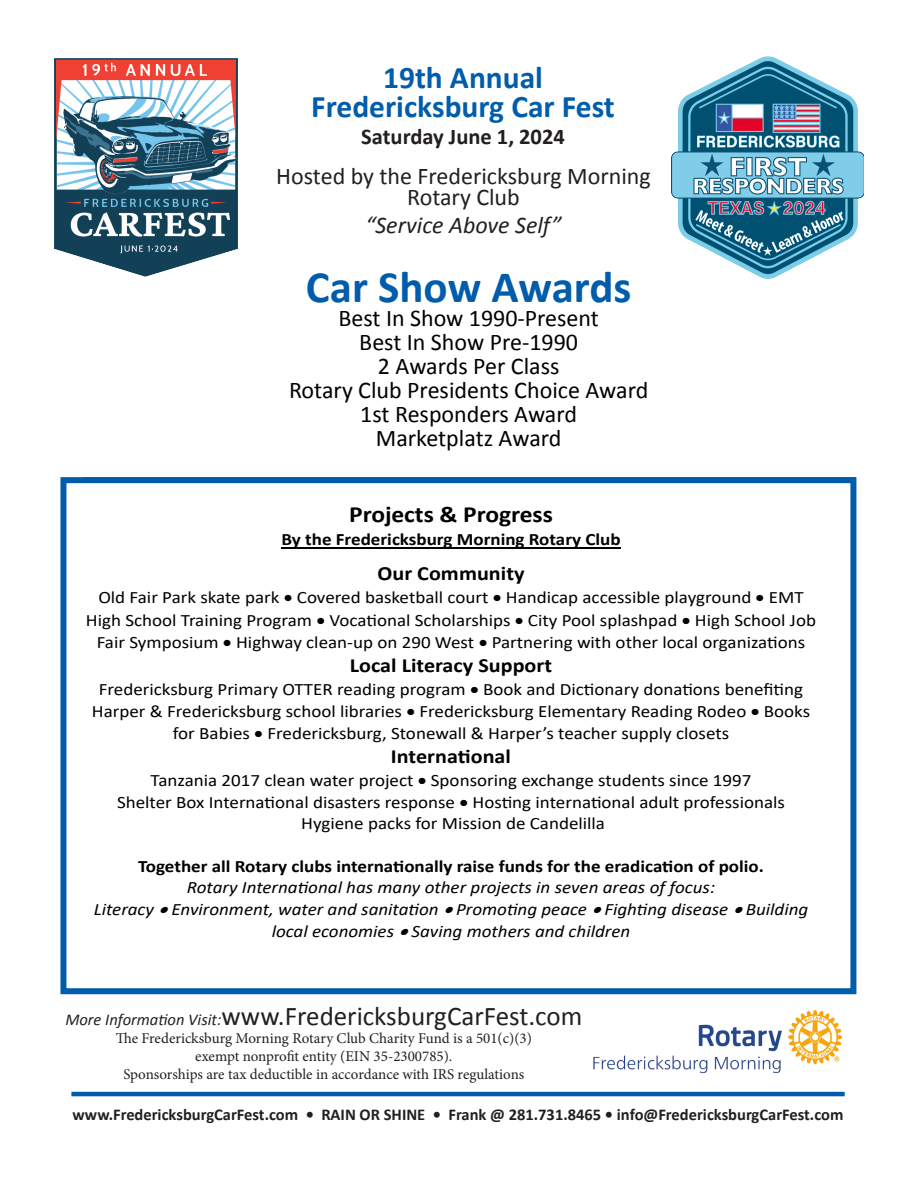
<style>
.page{position:relative;width:918px;height:1188px;background:#fff}
.page>*{position:absolute;margin:0;border:0;box-sizing:border-box;transform-origin:0 0}
.t1{font:700 45px "Calibri";color:#015dab}
.t2{font:700 31.5px/28.5px "Calibri";color:#015dab;text-align:center}
.t3{font:27px "Calibri";color:#231f20}
.t4{font:24px "Calibri";color:#000}
.t5{font:24px/21px "Calibri";color:#231f20;text-align:center}
.t6{font:italic 24px "Calibri";color:#231f20}
.t7{font:700 23.25px "Calibri";color:#000;scale:1.1 1}
.t8{font:700 22.5px "Calibri";color:#231f20}
.t9{font:700 20.1px "Calibri";color:#000;scale:1.1 1}
.t10{font:17.4px/22.2px "Calibri";color:#000;text-align:center;scale:1.1 1}
.t11{font:italic 17.4px/21.8px "Calibri";color:#000;text-align:center;scale:1.1 1}
.t12{font:700 17.4px "Calibri";color:#000;scale:1.1 1}
.t13{font:700 16.5px "Calibri";color:#231f20}
.t14{font:15px "Minion Pro";color:#231f20}
.s1{font-weight:700;font-style:normal}
.s2{font-style:italic;font-size:16.5px}
</style>
<div class="page">
<img style="left:672px;top:56px;width:192px;height:223px">
<hr style="left:281px;top:547px;width:340px;height:1px;background:#000">
<img style="left:54px;top:58px;width:184px;height:218px">
<img style="left:577px;top:1010px;width:268px;height:82px">
<hr style="left:71px;top:1092px;width:774px;height:4px;background:#015dab">
<div style="left:60px;top:477px;width:796px;height:517px;border:6px solid #015dab"></div>
<p class="t2" style="left:311px;top:63px;width:305px">19th Annual<br>Fredericksburg Car Fest</p>
<p class="t8" style="left:361px;top:121px;width:205px">Saturday June 1, 2024</p>
<p class="t5" style="left:276px;top:164px;width:376px">Hosted by the Fredericksburg Morning<br>Rotary Club</p>
<p class="t6" style="left:365px;top:209px;width:198px">“Service Above Self”</p>
<p class="t1" style="left:306px;top:255px;width:327px">Car Show Awards</p>
<p class="t4" style="left:338px;top:301px;width:262px">Best In Show 1990-Present</p>
<p class="t4" style="left:359px;top:325px;width:220px">Best In Show Pre-1990</p>
<p class="t4" style="left:378px;top:349px;width:183px">2 Awards Per Class</p>
<p class="t4" style="left:289px;top:373px;width:361px">Rotary Club Presidents Choice Award</p>
<p class="t4" style="left:360px;top:397px;width:218px">1st Responders Award</p>
<p class="t4" style="left:376px;top:421px;width:187px">Marketplatz Award</p>
<p class="t7" style="left:349px;top:498px;width:187px">Projects &amp; Progress</p>
<p class="t12" style="left:281px;top:527px;width:310px">By the Fredericksburg Morning Rotary Club</p>
<p class="t9" style="left:377px;top:559px;width:135px">Our Community</p>
<p class="t10" style="left:86px;top:586px;width:665px">Old Fair Park skate park • Covered basketball court • Handicap accessible playground • EMT<br>High School Training Program • Voca@onal Scholarships • City Pool splashpad • High School Job<br>Fair Symposium • Highway clean-up on 290 West • Partnering with other local organiza@ons</p>
<p class="t9" style="left:350px;top:651px;width:185px">Local Literacy Support</p>
<p class="t10" style="left:92px;top:678px;width:655px">Fredericksburg Primary OTTER reading program • Book and Dic@onary dona@ons benefi@ng<br>Harper &amp; Fredericksburg school libraries • Fredericksburg Elementary Reading Rodeo • Books for Babies • Fredericksburg, Stonewall &amp; Harper’s teacher supply closets</p>
<p class="t9" style="left:391px;top:742px;width:111px">Interna4onal</p>
<p class="t10" style="left:117px;top:769px;width:609px;line-height:21.8px">Tanzania 2017 clean water project • Sponsoring exchange students since 1997<br>Shelter Box Interna@onal disasters response • Hos@ng interna@onal adult professionals<br>Hygiene packs for Mission de Candelilla</p>
<p class="t11" style="left:94px;top:854px;width:651px"><span class="s1">Together all Rotary clubs interna9onally raise funds for the eradica9on of polio.<br></span>Rotary Interna+onal has many other projects in seven areas of focus:<br>Literacy •Environment, water and sanita+on •Promo+ng peace •Figh+ng disease •Building local economies •Saving mothers and children</p>
<p class="t3" style="left:65px;top:997px;width:518px"><span class="s2">More Information Visit:</span>www.FredericksburgCarFest.com</p>
<p class="t14" style="left:116px;top:1028px;width:418px">The Fredericksburg Morning Rotary Club Charity Fund is a 501(c)(3)</p>
<p class="t14" style="left:195px;top:1046px;width:259px">exempt nonprofit entity (EIN 35-2300785).</p>
<p class="t14" style="left:123px;top:1064px;width:402px">Sponsorships are tax deductible in accordance with IRS regulations</p>
<p class="t13" style="left:73px;top:1103px;width:772px">www.FredericksburgCarFest.com • RAIN OR SHINE • Frank @ 281.731.8465 • info@FredericksburgCarFest.com</p>
</div>
